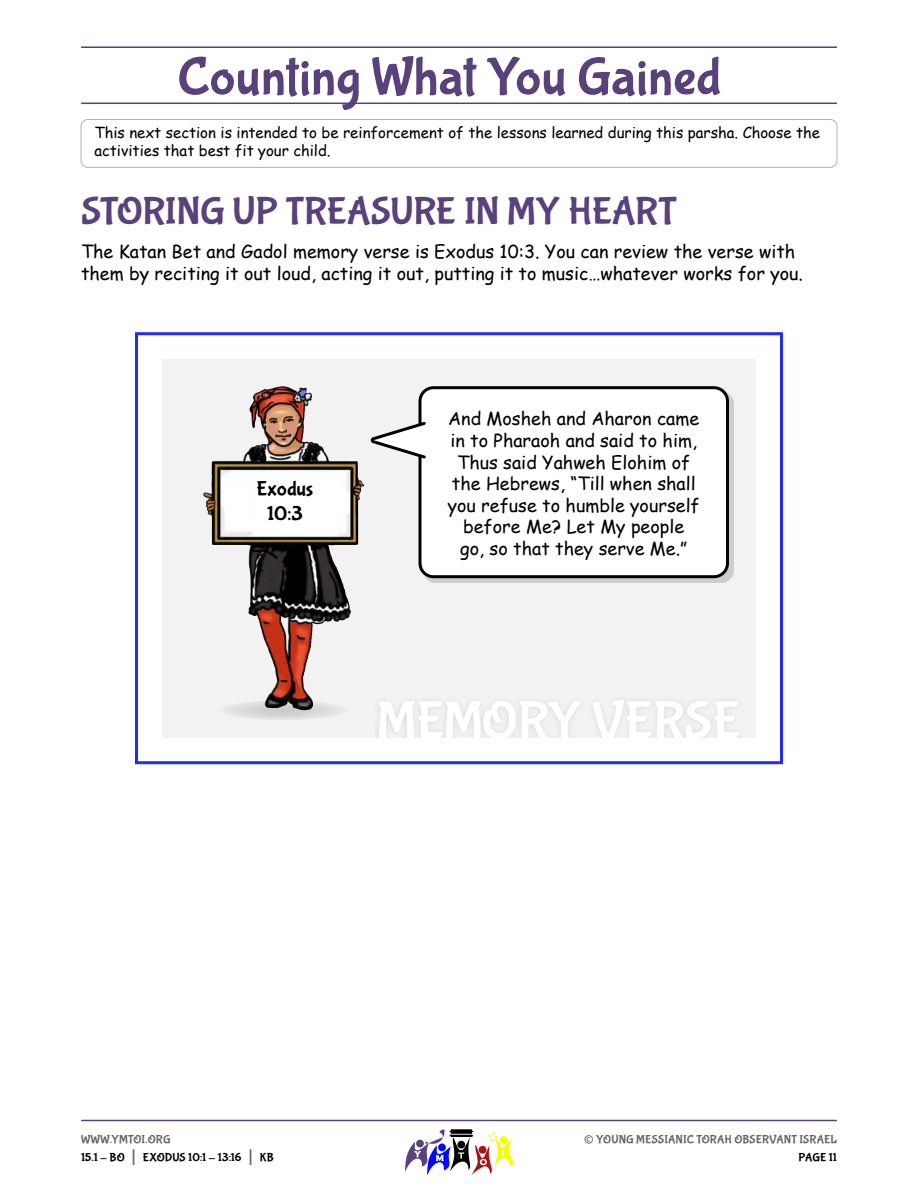
<style>
.page{position:relative;width:918px;height:1188px;background:#fff}
.page>*{position:absolute;margin:0;border:0;box-sizing:border-box;transform-origin:0 0}
.t1{font:54px "Bubblegum Sans";color:#59417c}
.t2{font:54px "Bubblegum Sans";color:#fff}
.t3{font:39px "Bubblegum Sans";letter-spacing:-.01em;color:#59417c}
.t4{font:27px "Bubblegum Sans";color:#666}
.t5{font:21px/25.2px "Bubblegum Sans";letter-spacing:-.005em;color:#000;text-align:center}
.t6{font:18px/21.6px "Comic Sans MS";color:#000}
.t7{font:15px/18px "Comic Sans MS";color:#000}
.t8{font:12px/18px "Bubblegum Sans";letter-spacing:.01em;color:#000}
.t9{font:12px "Bubblegum Sans";letter-spacing:.01em;color:#666}
.s1{color:#666}
.s2{font-size:21px;color:#666}
</style>
<div class="page">
<hr style="left:82px;top:1120px;width:754px;height:1px;background:#59417c">
<svg style="left:405px;top:1129px;width:108px;height:46px"></svg>
<hr style="left:81px;top:103px;width:756px;height:1px;background:#59417c">
<hr style="left:81px;top:46px;width:756px;height:2px;background:#59417c">
<div style="left:81px;top:119px;width:756px;height:49px;border:1px solid #b2b2b2;border-radius:7px"></div>
<svg style="left:162px;top:359px;width:594px;height:379px"></svg>
<div style="left:135px;top:332px;width:648px;height:432px;border:3px solid #222cf9"></div>
<h1 class="t1" style="left:177px;top:53px;width:546px">Counting What You Gained</h1>
<p class="t7" style="left:94px;top:125px;width:727px">This next section is intended to be reinforcement of the lessons learned during this parsha. Choose the activities that best fit your child.</p>
<h2 class="t3" style="left:81px;top:195px;width:597px">STORING UP TREASURE IN MY HEART</h2>
<p class="t6" style="left:81px;top:243px;width:724px">The Katan Bet and Gadol memory verse is Exodus 10:3. You can review the verse with them by reciting it out loud, acting it out, putting it to music…whatever works for you.</p>
<p class="t5" style="left:257px;top:478px;width:58px">Exodus<br>10:3</p>
<p class="t6" style="left:448px;top:410px;width:254px;text-align:center">And Mosheh and Aharon came in to Pharaoh and said to him,<br>Thus said Yahweh Elohim of the Hebrews, “Till when shall you refuse to humble yourself before Me? Let My people<br>go, so that they serve Me.”</p>
<h1 class="t2" style="left:377px;top:697px;width:366px">MEMORY VERSE</h1>
<p class="t8" style="left:81px;top:1131px;width:194px"><span class="s1">WWW.YMTOI.ORG<br></span>15.1 - BO <span class="s2">|</span> EXODUS 10:1 - 13:16 <span class="s2">|</span> KB</p>
<h3 class="t4" style="left:584px;top:1128px;width:12px">©</h3>
<p class="t9" style="left:596px;top:1134px;width:242px">YOUNG MESSIANIC TORAH OBSERVANT ISRAEL</p>
<p class="t8" style="left:799px;top:1149px;width:40px">PAGE 11</p>
</div>
